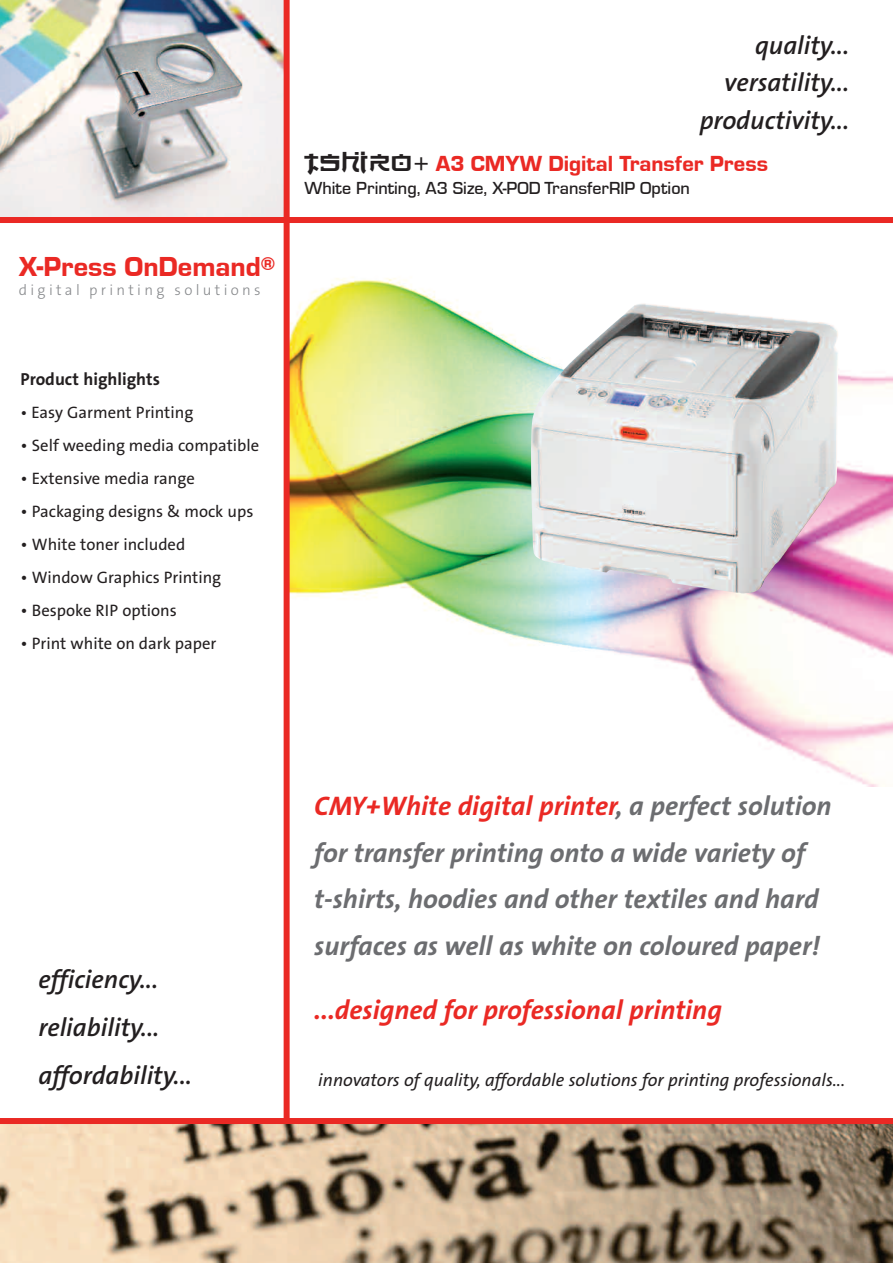
<style>
.page{position:relative;width:893px;height:1263px;background:#fff}
.page>*{position:absolute;margin:0;border:0;box-sizing:border-box;transform-origin:0 0}
.t1{font:28.35px "Eurostile T Heav";color:#ea2924}
.t2{font:italic 700 27px/46.5px "The Sans B7";color:#6c6d70}
.t3{font:italic 700 27px "The Sans B7";color:#ea2924}
.t4{font:italic 600 25.8px/37.5px "The Sans B6";color:#231f20;text-align:right}
.t5{font:22.5px "Eurostile T Heav";color:#ea2924}
.t6{font:italic 18px "The Sans B5 Plain";color:#231f20}
.t7{font:500 18px "Eurostile T";color:#231f20}
.t8{font:700 17.4px "The Sans B7";color:#231f20}
.t9{font:16.65px "The Sans B5 Plain";color:#231f20}
.t10{font:300 15px "The Sans B3";letter-spacing:.22em;color:#87898c}
.s1{font-size:17.4px}
.s2{font-family:"Hirosh";color:#231f20}
.s3{font-family:"Tahoma";color:#231f20}
.s4{color:#ea2924}
</style>
<div class="page">
<img style="left:290px;top:277px;width:603px;height:509px">
<img style="left:0;top:0;width:284px;height:217px">
<div style="left:284px;top:0;width:6px;height:1120px;background:#ea2924"></div>
<img style="left:0;top:1124px;width:893px;height:139px">
<div style="left:0;top:217px;width:893px;height:6px;background:#ea2924"></div>
<div style="left:0;top:1118px;width:893px;height:6px;background:#ea2924"></div>
<img style="left:531px;top:303px;width:308px;height:290px">
<h1 class="t1" style="left:19px;top:249px;width:258px">X-Press OnDemand<sup>®</sup></h1>
<p class="t10" style="left:19px;top:282px;width:243px">digital printing solutions</p>
<p class="t8" style="left:20px;top:370px;width:141px">Product highlights</p>
<p class="t9" style="left:20px;top:403px;width:174px">• Easy Garment Printing</p>
<p class="t9" style="left:20px;top:436px;width:240px"><span class="s1">•</span> Self weeding media compatible</p>
<p class="t9" style="left:20px;top:469px;width:176px"><span class="s1">•</span> Extensive media range</p>
<p class="t9" style="left:20px;top:502px;width:234px"><span class="s1">•</span> Packaging designs &amp; mock ups</p>
<p class="t9" style="left:20px;top:535px;width:166px"><span class="s1">•</span> White toner included</p>
<p class="t9" style="left:20px;top:568px;width:202px"><span class="s1">•</span> Window Graphics Printing</p>
<p class="t9" style="left:20px;top:601px;width:158px"><span class="s1">•</span> Bespoke RIP options</p>
<p class="t9" style="left:20px;top:634px;width:198px"><span class="s1">•</span> Print white on dark paper</p>
<h3 class="t4" style="left:700px;top:27px;width:151px">quality... versatility... productivity...</h3>
<h3 class="t5" style="left:304px;top:149px;width:465px"><span class="s2">tshiro</span><span class="s3">+</span> A3 CMYW Digital Transfer Press</h3>
<p class="t7" style="left:304px;top:177px;width:387px">White Printing, A3 Size, X-POD TransferRIP Option</p>
<h3 class="t4" style="left:38px;top:956px;width:155px;line-height:48px;text-align:left">efficiency... reliability... affordability...</h3>
<h2 class="t2" style="left:314px;top:784px;width:519px"><span class="s4">CMY+White digital printer</span>, a perfect solution for transfer printing onto a wide variety of t-shirts, hoodies and other textiles and hard surfaces as well as white on coloured paper!</h2>
<h2 class="t3" style="left:314px;top:996px;width:409px">...designed for professional printing</h2>
<p class="t6" style="left:318px;top:1071px;width:528px">innovators of quality, affordable solutions for printing professionals...</p>
</div>
